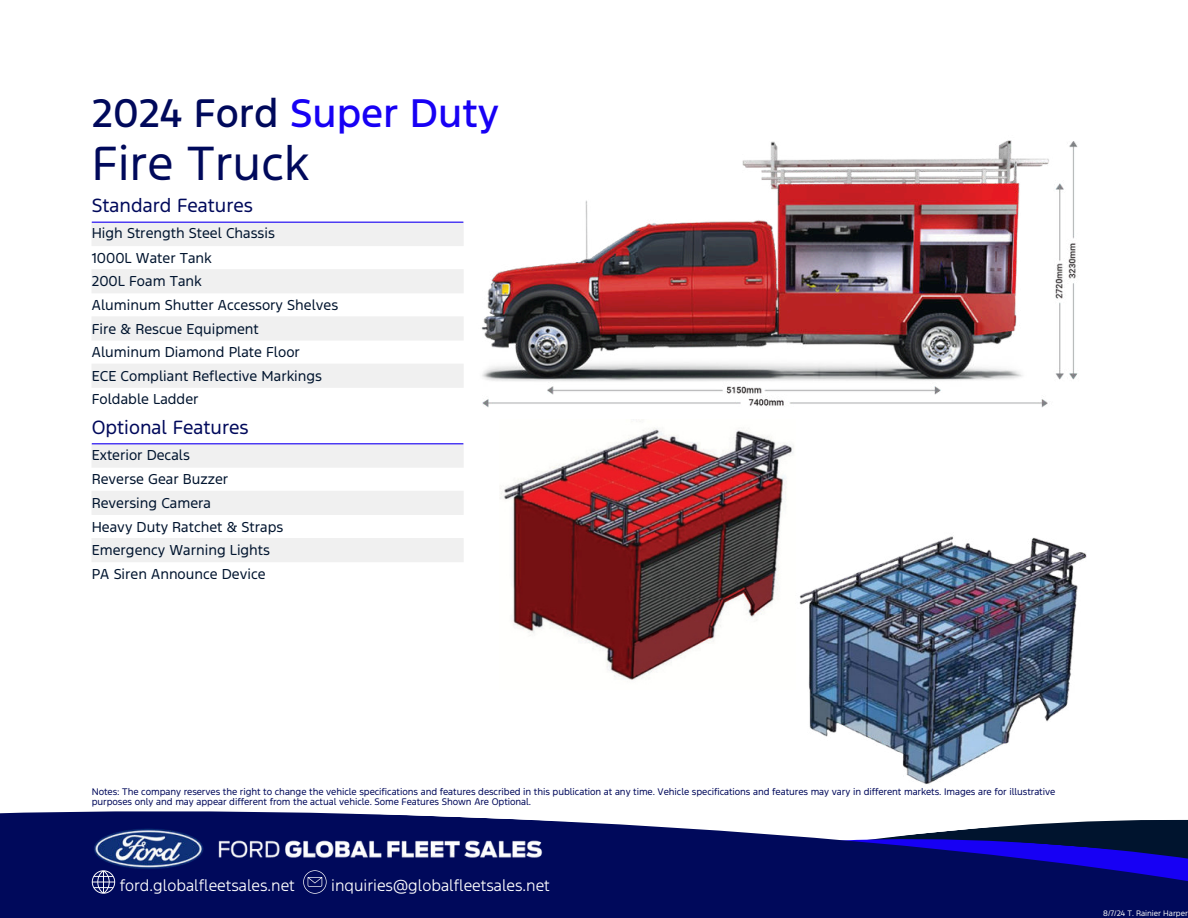
<style>
.page{position:relative;width:1188px;height:918px;background:#fff}
.page>*{position:absolute;margin:0;border:0;box-sizing:border-box;transform-origin:0 0}
.t1{font:45px "Ford F1 TC";color:#00095b}
.t2{font:500 37.5px "Ford F1 TC";color:#1700f4}
.t3{font:18px "Ford F1 TC";color:#00095b}
.t4{font:300 15px "Ford F1 TC";color:#fff}
.t5{font:13.5px/23.7px "Ford F1 TC";color:#00142e}
.t6{font:9px/9.8px "Ford F1 TC";letter-spacing:-.005em;color:#00095b}
.t7{font:7.5px "Ford F1 TC";letter-spacing:-.005em;color:#f0f0f0}
.s1{color:#00095b}
</style>
<div class="page">
<svg style="left:0;top:811px;width:1188px;height:107px;background:#1f2673"></svg>
<img style="left:92px;top:826px;width:454px;height:44px">
<svg style="left:303px;top:870px;width:24px;height:24px"></svg>
<svg style="left:92px;top:870px;width:23px;height:24px"></svg>
<svg style="left:92px;top:222px;width:372px;height:166px;fill:#f0f0f0"></svg>
<hr style="left:92px;top:222px;width:371px;height:1px;background:#1700f4">
<svg style="left:92px;top:444px;width:372px;height:118px;fill:#f0f0f0"></svg>
<hr style="left:92px;top:443px;width:371px;height:1px;background:#1700f4">
<img style="left:481px;top:140px;width:597px;height:268px">
<img style="left:500px;top:419px;width:294px;height:261px">
<img style="left:790px;top:521px;width:297px;height:263px">
<h2 class="t2" style="left:92px;top:88px;width:409px"><span class="s1">2024 Ford</span> Super Duty</h2>
<h1 class="t1" style="left:92px;top:133px;width:219px">Fire Truck</h1>
<h3 class="t3" style="left:92px;top:193px;width:163px">Standard Features</h3>
<p class="t5" style="left:92px;top:223px;width:248px">High Strength Steel Chassis<br>1000L Water Tank<br>200L Foam Tank<br>Aluminum Shutter Accessory Shelves<br>Fire &amp; Rescue Equipment<br>Aluminum Diamond Plate Floor<br>ECE Compliant Reflective Markings<br>Foldable Ladder</p>
<h3 class="t3" style="left:92px;top:415px;width:158px">Optional Features</h3>
<p class="t5" style="left:92px;top:444px;width:193px">Exterior Decals<br>Reverse Gear Buzzer<br>Reversing Camera<br>Heavy Duty Ratchet &amp; Straps<br>Emergency Warning Lights<br>PA Siren Announce Device</p>
<p class="t6" style="left:92px;top:788px;width:965px">Notes: The company reserves the right to change the vehicle specifications and features described in this publication at any time. Vehicle specifications and features may vary in different markets. Images are for illustrative purposes only and may appear different from the actual vehicle. Some Features Shown Are Optional.</p>
<p class="t4" style="left:120px;top:875px;width:177px">ford.globalfleetsales.net</p>
<p class="t4" style="left:331px;top:875px;width:220px">inquiries@globalfleetsales.net</p>
<p class="t7" style="left:1103px;top:908px;width:86px">8/7/24 T. Rainier Harper</p>
</div>
